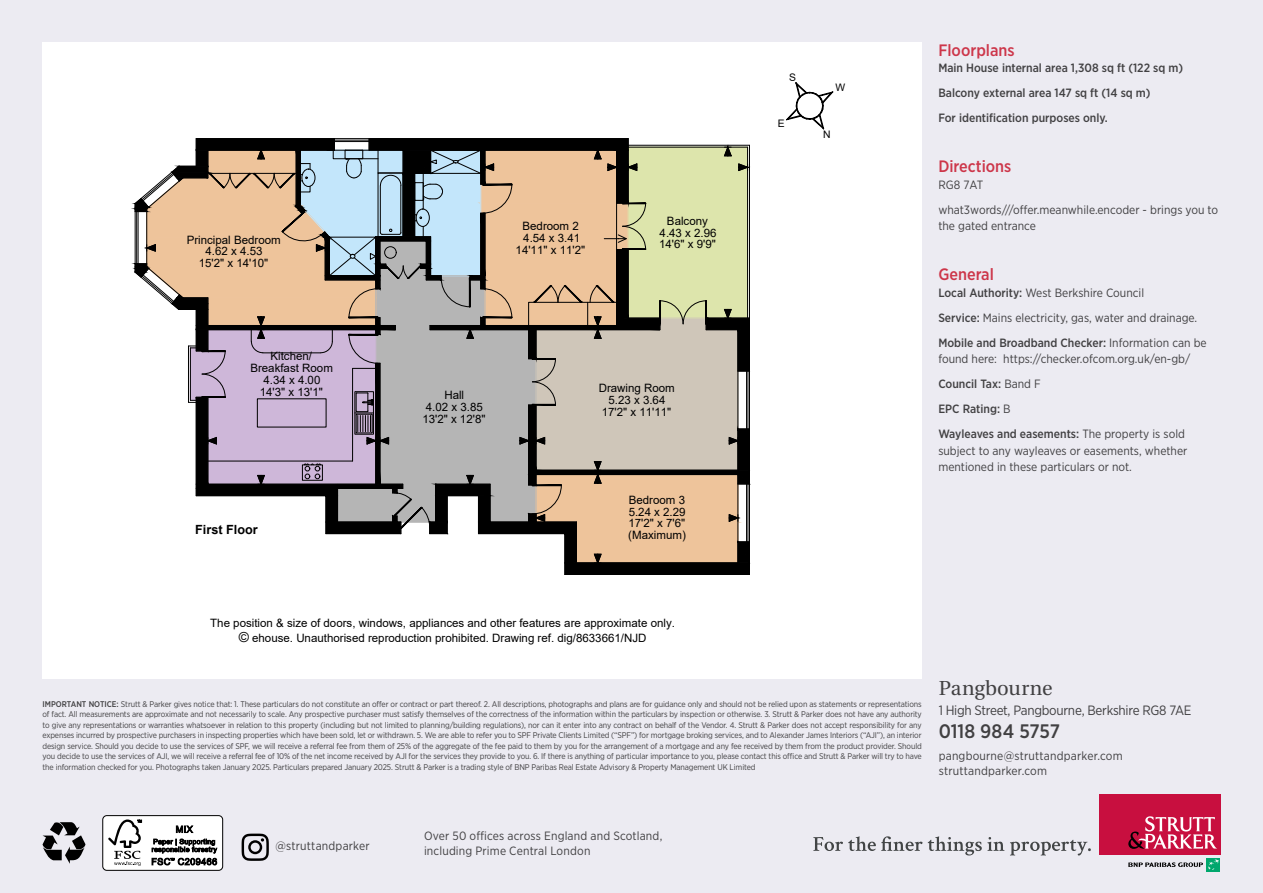
<style>
.page{position:relative;width:1263px;height:893px;background:#ecebf2}
.page>*{position:absolute;margin:0;border:0;box-sizing:border-box;transform-origin:0 0}
.t1{font:20.25px "Utopia";color:#414042}
.t2{font:500 19.5px "Gotham Narrow";letter-spacing:-.005em;color:#414042}
.t3{font:500 16.5px "Gotham Narrow";color:#cd364a}
.t4{font:13.5px "Gotham Narrow";letter-spacing:-.02em;color:#414042}
.t5{font:700 12.6px "Arial";color:#000}
.t6{font:12px/25px "Gotham Narrow";color:#414042}
.t7{font:500 12px/25px "Gotham Narrow";color:#414042}
.t8{font:11.55px/11.7px "Arial";color:#000;text-align:center}
.t9{font:10.35px "Arial";color:#000}
.t10{font:8.25px/10.5px "Gotham Narrow";letter-spacing:-.015em;color:#414042;text-align:justify}
.s1{font-weight:500}
.s2{font-size:13.8px}
</style>
<div class="page">
<div style="left:103px;top:816px;width:120px;height:54px;background:#fff;border-radius:4px"></div>
<div style="left:102px;top:815px;width:121px;height:56px;border:1px solid #000;border-radius:4px"></div>
<svg style="left:108px;top:819px;width:34px;height:47px"></svg>
<svg style="left:176px;top:825px;width:17px;height:8px"></svg>
<svg style="left:152px;top:839px;width:65px;height:26px"></svg>
<div style="left:43px;top:43px;width:879px;height:636px;background:#fff"></div>
<svg style="left:242px;top:834px;width:27px;height:27px"></svg>
<svg style="left:134px;top:138px;width:616px;height:437px"></svg>
<svg style="left:786px;top:82px;width:48px;height:48px"></svg>
<svg style="left:43px;top:822px;width:42px;height:42px"></svg>
<svg style="left:813px;top:836px;width:278px;height:19px"></svg>
<div style="left:1206px;top:858px;width:14px;height:14px;background:#00a76d"></div>
<svg style="left:1128px;top:859px;width:91px;height:11px"></svg>
<div style="left:1099px;top:794px;width:121px;height:60px;background:#c80f3f"></div>
<svg style="left:1128px;top:816px;width:89px;height:33px"></svg>
<h3 class="t8" style="left:187px;top:234px;width:96px">Principal Bedroom<br>4.62 x 4.53<br>15'2" x 14'10"</h3>
<h3 class="t8" style="left:250px;top:350px;width:84px">Kitchen/<br>Breakfast Room<br>4.34 x 4.00<br>14'3" x 13'1"</h3>
<h3 class="t5" style="left:195px;top:521px;width:64px">First Floor</h3>
<h3 class="t8" style="left:516px;top:220px;width:71px">Bedroom 2<br>4.54 x 3.41<br>14'11" x 11'2"</h3>
<h3 class="t8" style="left:659px;top:215px;width:59px">Balcony<br>4.43 x 2.96<br>14'6" x 9'9"</h3>
<h3 class="t8" style="left:422px;top:389px;width:65px">Hall<br>4.02 x 3.85<br>13'2" x 12'8"</h3>
<h3 class="t8" style="left:599px;top:382px;width:78px">Drawing Room<br>5.23 x 3.64<br>17'2" x 11'11"</h3>
<h3 class="t8" style="left:628px;top:494px;width:59px;text-align:justify">Bedroom 3<br>5.24 x 2.29<br>17'2" x 7'6" (Maximum)</h3>
<p class="t9" style="left:789px;top:70px;width:8px">S</p>
<p class="t9" style="left:778px;top:116px;width:8px">E</p>
<p class="t9" style="left:836px;top:80px;width:11px">W</p>
<p class="t9" style="left:823px;top:127px;width:9px">N</p>
<h3 class="t3" style="left:938px;top:39px;width:78px">Floorplans</h3>
<h3 class="t7" style="left:938px;top:55px;width:246px">Main House internal area 1,308 sq ft (122 sq m)<br>Balcony external area 147 sq ft (14 sq m)<br>For identification purposes only.</h3>
<h3 class="t3" style="left:938px;top:156px;width:75px">Directions</h3>
<h3 class="t6" style="left:938px;top:172px;width:281px">RG8 7AT<br>what3words///offer.meanwhile.encoder - brings you to</h3>
<h3 class="t6" style="left:938px;top:213px;width:99px">the gated entrance</h3>
<h3 class="t3" style="left:938px;top:264px;width:57px">General</h3>
<h3 class="t6" style="left:938px;top:280px;width:270px"><span class="s1">Local Authority:</span> West Berkshire Council<br><span class="s1">Service:</span> Mains electricity, gas, water and drainage.<br><span class="s1">Mobile and Broadband Checker:</span> Information can be</h3>
<h3 class="t6" style="left:938px;top:346px;width:253px">found here: https://checker.ofcom.org.uk/en-gb/<br><span class="s1">Council Tax:</span> Band F<br><span class="s1">EPC Rating:</span> B<br><span class="s1">Wayleaves and easements:</span> The property is sold</h3>
<h3 class="t6" style="left:938px;top:442px;width:251px;line-height:16.5px">subject to any wayleaves or easements, whether mentioned in these particulars or not.</h3>
<h3 class="t8" style="left:210px;top:615px;width:466px;line-height:15.6px">The position &amp; size of doors, windows, appliances and other features are approximate only. <span class="s2">©</span> ehouse. Unauthorised reproduction prohibited. Drawing ref. dig/8633661/NJD</h3>
<p class="t10" style="left:43px;top:698px;width:881px"><span class="s1">IMPORTANT NOTICE:</span> Strutt &amp; Parker gives notice that: 1. These particulars do not constitute an offer or contract or part thereof. 2. All descriptions, photographs and plans are for guidance only and should not be relied upon as statements or representations of fact. All measurements are approximate and not necessarily to scale. Any prospective purchaser must satisfy themselves of the correctness of the information within the particulars by inspection or otherwise. 3. Strutt &amp; Parker does not have any authority to give any representations or warranties whatsoever in relation to this property (including but not limited to planning/building regulations), nor can it enter into any contract on behalf of the Vendor. 4. Strutt &amp; Parker does not accept responsibility for any expenses incurred by prospective purchasers in inspecting properties which have been sold, let or withdrawn. 5. We are able to refer you to SPF Private Clients Limited (“SPF”) for mortgage broking services, and to Alexander James Interiors (“AJI”), an interior design service. Should you decide to use the services of SPF, we will receive a referral fee from them of 25% of the aggregate of the fee paid to them by you for the arrangement of a mortgage and any fee received by them from the product provider. Should you decide to use the services of AJI, we will receive a referral fee of 10% of the net income received by AJI for the services they provide to you. 6. If there is anything of particular importance to you, please contact this office and Strutt &amp; Parker will try to have the information checked for you. Photographs taken January 2025. Particulars prepared January 2025. Strutt &amp; Parker is a trading style of BNP Paribas Real Estate Advisory &amp; Property Management UK Limited</p>
<h1 class="t1" style="left:939px;top:677px;width:115px">Pangbourne</h1>
<h3 class="t4" style="left:939px;top:701px;width:254px">1 High Street, Pangbourne, Berkshire RG8 7AE</h3>
<h2 class="t2" style="left:939px;top:719px;width:123px">0118 984 5757</h2>
<h3 class="t6" style="left:939px;top:743px;width:186px">pangbourne@struttandparker.com</h3>
<h3 class="t6" style="left:939px;top:758px;width:110px">struttandparker.com</h3>
<h3 class="t6" style="left:275px;top:833px;width:96px">@struttandparker</h3>
<h3 class="t6" style="left:424px;top:828px;width:240px;line-height:15px">Over 50 offices across England and Scotland, including Prime Central London</h3>
</div>
